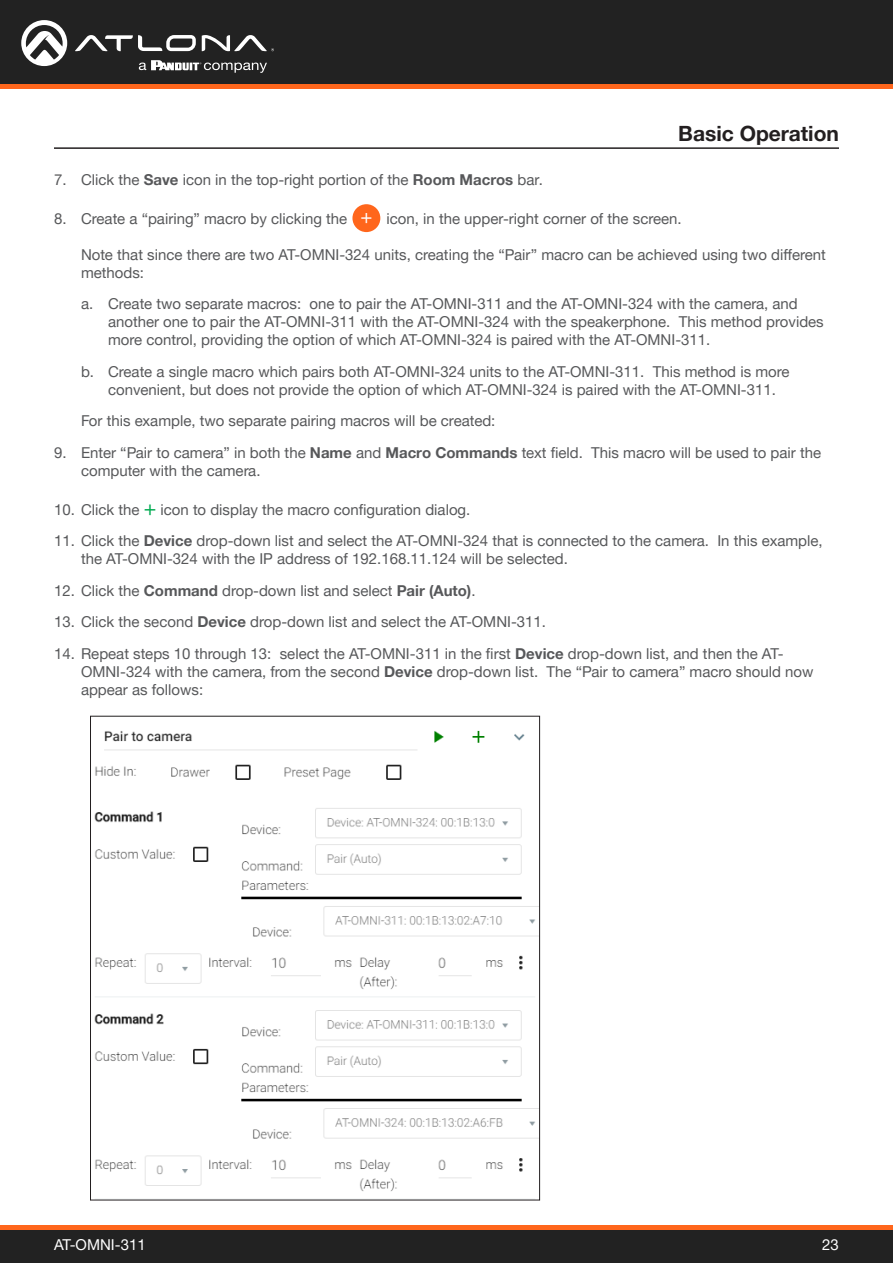
<style>
.page{position:relative;width:893px;height:1263px;background:#fff}
.page>*{position:absolute;margin:0;border:0;box-sizing:border-box;transform-origin:0 0}
.Non_TOC_Section_Head{font:700 21px "Helvetica Neue LTW1 G";color:#231f20}
.General_Text{font:19.95px "Helvetica Neue LTW1 G";color:#fff}
.Numbered_Steps{font:15px/18px "Helvetica Neue LTW1 G";color:#57585a}
.t1{font:15px "Helvetica Neue LTW1 G";color:#fff}
.s1{font-weight:700}
.s2{font-size:21px;color:#00ab51}
</style>
<div class="page">
<div style="left:0;top:1227px;width:893px;height:36px;background:#222"></div>
<hr style="left:0;top:1225px;width:893px;height:4px;background:#ff661c">
<div style="left:0;top:0;width:893px;height:84px;background:#222"></div>
<hr style="left:0;top:84px;width:893px;height:4px;background:#ff661c">
<svg style="left:75px;top:35px;width:121px;height:16px"></svg>
<svg style="left:202px;top:35px;width:72px;height:16px"></svg>
<svg style="left:21px;top:20px;width:46px;height:46px"></svg>
<svg style="left:139px;top:60px;width:128px;height:13px"></svg>
<hr style="left:54px;top:147px;width:785px;height:2px;background:#231f20">
<div style="left:352px;top:204px;width:28px;height:28px;background:#ff661c;border-radius:50%"></div>
<img style="left:94px;top:730px;width:444px;height:461px">
<p class="Non_TOC_Section_Head" style="left:678px;top:120px;width:162px">Basic Operation</p>
<p class="Numbered_Steps" style="left:54px;top:171px;width:490px">7. Click the <span class="s1">Save</span> icon in the top-right portion of the <span class="s1">Room Macros</span> bar.</p>
<p class="Numbered_Steps" style="left:54px;top:209px;width:295px">8. Create a “pairing” macro by clicking the</p>
<p class="Numbered_Steps" style="left:386px;top:209px;width:297px">icon, in the upper-right corner of the screen.</p>
<p class="Numbered_Steps" style="left:81px;top:245px;width:746px">Note that since there are two AT-OMNI-324 units, creating the “Pair” macro can be achieved using two different methods:</p>
<p class="Numbered_Steps" style="left:108px;top:295px;width:717px;text-indent:-27px">a. Create two separate macros: one to pair the AT-OMNI-311 and the AT-OMNI-324 with the camera, and another one to pair the AT-OMNI-311 with the AT-OMNI-324 with the speakerphone. This method provides more control, providing the option of which AT-OMNI-324 is paired with the AT-OMNI-311.</p>
<p class="Numbered_Steps" style="left:108px;top:362px;width:683px;text-indent:-27px">b. Create a single macro which pairs both AT-OMNI-324 units to the AT-OMNI-311. This method is more convenient, but does not provide the option of which AT-OMNI-324 is paired with the AT-OMNI-311.</p>
<p class="Numbered_Steps" style="left:81px;top:412px;width:416px">For this example, two separate pairing macros will be created:</p>
<p class="Numbered_Steps" style="left:81px;top:443px;width:742px;text-indent:-27px">9. Enter “Pair to camera” in both the <span class="s1">Name</span> and <span class="s1">Macro Commands</span> text field. This macro will be used to pair the computer with the camera.</p>
<p class="Numbered_Steps" style="left:54px;top:500px;width:418px">10. Click the <span class="s2">+</span> icon to display the macro configuration dialog.</p>
<p class="Numbered_Steps" style="left:81px;top:532px;width:743px;text-indent:-27px">11. Click the <span class="s1">Device</span> drop-down list and select the AT-OMNI-324 that is connected to the camera. In this example, the AT-OMNI-324 with the IP address of 192.168.11.124 will be selected.</p>
<p class="Numbered_Steps" style="left:54px;top:581px;width:423px">12. Click the <span class="s1">Command</span> drop-down list and select <span class="s1">Pair (Auto)</span>.</p>
<p class="Numbered_Steps" style="left:54px;top:613px;width:494px">13. Click the second <span class="s1">Device</span> drop-down list and select the AT-OMNI-311.</p>
<p class="Numbered_Steps" style="left:81px;top:644px;width:734px;text-indent:-27px">14. Repeat steps 10 through 13: select the AT-OMNI-311 in the first <span class="s1">Device</span> drop-down list, and then the AT-<br>OMNI-324 with the camera, from the second <span class="s1">Device</span> drop-down list. The “Pair to camera” macro should now appear as follows:</p>
<p class="General_Text" style="left:361px;top:204px;width:13px">+</p>
<p class="t1" style="left:54px;top:1235px;width:93px">AT-OMNI-311</p>
<p class="t1" style="left:822px;top:1235px;width:18px">23</p>
</div>
